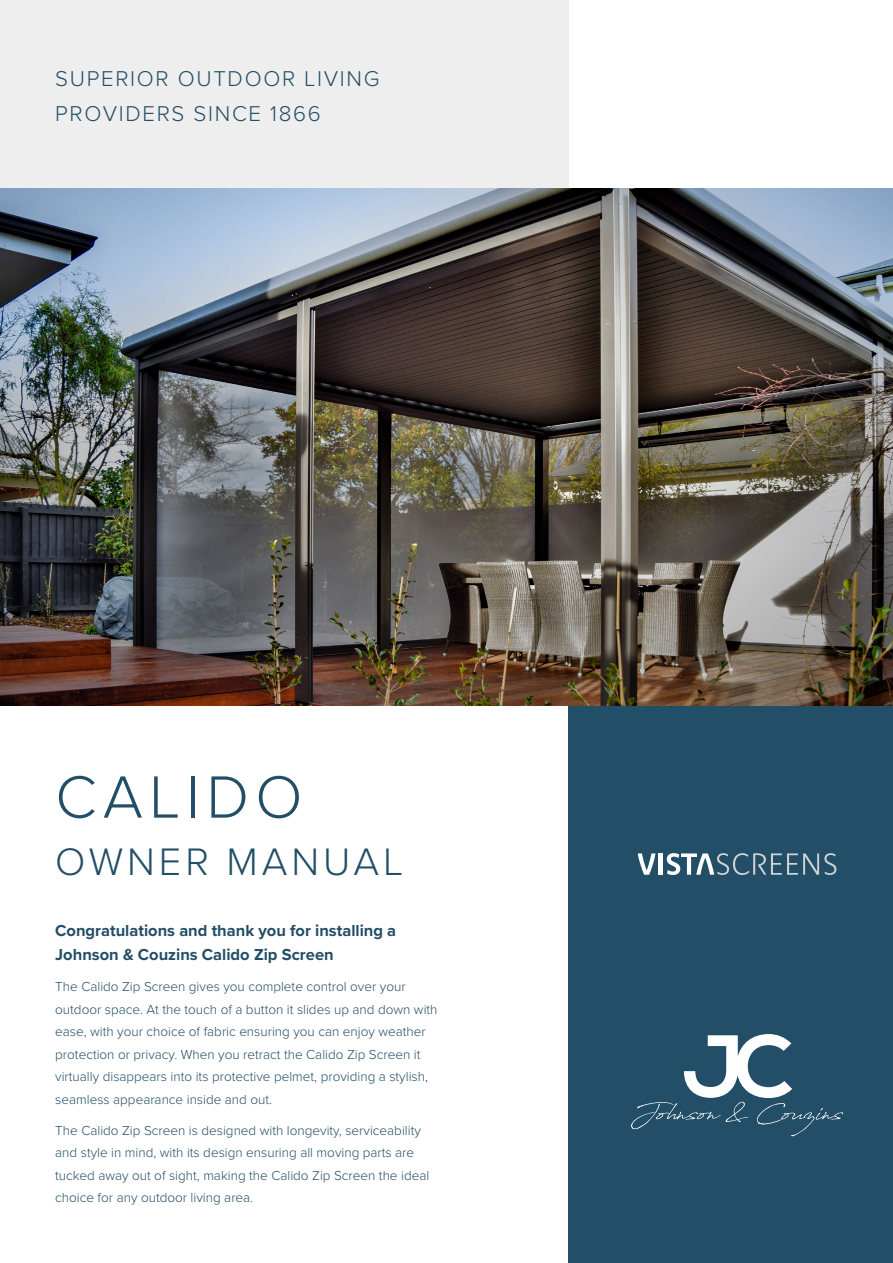
<style>
.page{position:relative;width:893px;height:1263px;background:#fff}
.page>*{position:absolute;margin:0;border:0;box-sizing:border-box;transform-origin:0 0}
.t1{font:300 61.8px "Proxima Nova";letter-spacing:.1em;color:#224e67}
.t2{font:300 39.75px "Proxima Nova";letter-spacing:.1em;color:#224e67}
.t3{font:300 22.2px/35.5px "Proxima Nova";letter-spacing:.075em;color:#224e67}
.body{font:700 16.5px/24px "Proxima Nova";color:#224e67}
.body-2{font:300 13.5px/22.5px "Proxima Nova";color:#224e67}
</style>
<div class="page">
<div style="left:568px;top:706px;width:325px;height:557px;background:#224e67"></div>
<div style="left:0;top:0;width:568px;height:189px;background:#eee"></div>
<svg style="left:638px;top:853px;width:17px;height:22px"></svg>
<hr style="left:659px;top:853px;width:4px;height:22px;background:#fff">
<svg style="left:667px;top:853px;width:169px;height:22px"></svg>
<svg style="left:631px;top:1034px;width:212px;height:102px"></svg>
<img style="left:0;top:188px;width:893px;height:518px">
<p class="t3" style="left:55px;top:59px;width:326px">SUPERIOR OUTDOOR LIVING<br>PROVIDERS SINCE 1866</p>
<h1 class="t1" style="left:55px;top:751px;width:249px">CALIDO</h1>
<h1 class="t2" style="left:55px;top:832px;width:350px">OWNER MANUAL</h1>
<p class="body" style="left:55px;top:918px;width:342px">Congratulations and thank you for installing a<br>Johnson &amp; Couzins Calido Zip Screen</p>
<p class="body-2" style="left:55px;top:974px;width:384px">The Calido Zip Screen gives you complete control over your outdoor space. At the touch of a button it slides up and down with ease, with your choice of fabric ensuring you can enjoy weather protection or privacy. When you retract the Calido Zip Screen it virtually disappears into its protective pelmet, providing a stylish, seamless appearance inside and out.</p>
<p class="body-2" style="left:55px;top:1118px;width:376px">The Calido Zip Screen is designed with longevity, serviceability and style in mind, with its design ensuring all moving parts are tucked away out of sight, making the Calido Zip Screen the ideal choice for any outdoor living area.</p>
</div>
